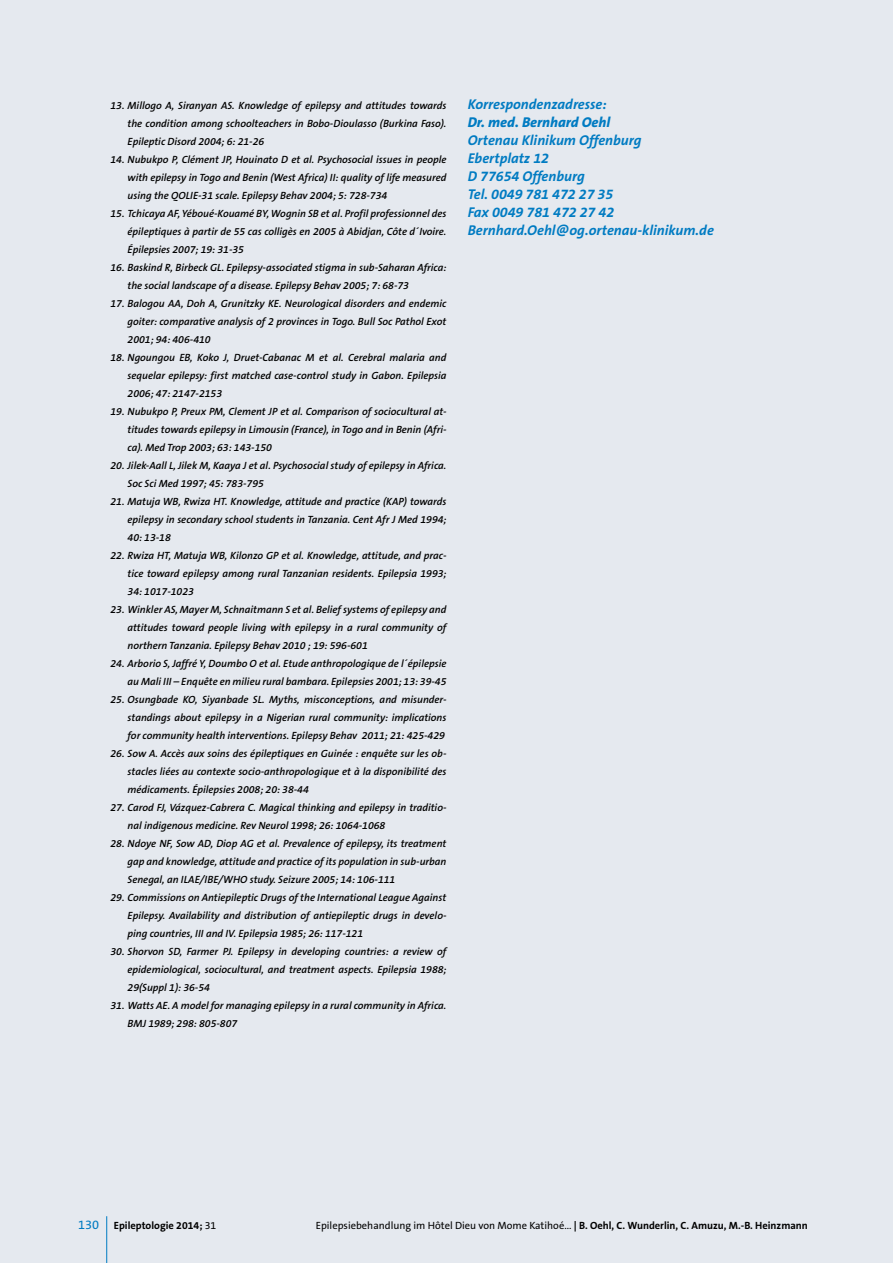
<style>
.page{position:relative;width:893px;height:1263px;background:#e5e9ef}
.page>*{position:absolute;margin:0;border:0;box-sizing:border-box;transform-origin:0 0}
.t1{font:italic 700 14.25px/18px "The Sans B7";color:#007bc2}
.t2{font:italic 800 14.25px "The Sans B8";color:#007bc2}
.t3{font:italic 600 10.5px/18px "The Sans B6";color:#000;text-align:justify}
.t4{font:10.5px "The Sans B5 Plain";color:#000}
.t5{font:700 10.5px "The Sans B7";color:#000}
.s1{font-family:"The Sans B5 Plain";font-weight:400;font-size:12.75px;color:#007bc2}
.s2{font-family:"The Sans B5 Plain";font-weight:400}
.s3{font-family:"The Sans B7";font-weight:700}
</style>
<div class="page">
<hr style="left:106px;top:1216px;width:1px;height:47px;background:#007bc2">
<p class="t3" style="left:128px;top:97px;width:320px;text-indent:-17px">13. Millogo A, Siranyan AS. Knowledge of epilepsy and attitudes towards the condition among schoolteachers in Bobo-Dioulasso (Burkina Faso).<br>Epileptic Disord 2004; 6: 21-26</p>
<p class="t3" style="left:128px;top:151px;width:320px;text-indent:-17px">14. Nubukpo P, Clément JP, Houinato D et al. Psychosocial issues in people with epilepsy in Togo and Benin (West Africa) II: quality of life measured using the QOLIE-31 scale. Epilepsy Behav 2004; 5: 728-734</p>
<p class="t3" style="left:128px;top:205px;width:320px;text-indent:-17px">15. Tchicaya AF, Yéboué-Kouamé BY, Wognin SB et al. Profil professionnel des épileptiques à partir de 55 cas colligès en 2005 à Abidjan, Côte d´Ivoire.<br>Épilepsies 2007; 19: 31-35</p>
<p class="t3" style="left:128px;top:259px;width:321px;text-indent:-17px">16. Baskind R, Birbeck GL. Epilepsy-associated stigma in sub-Saharan Africa: the social landscape of a disease. Epilepsy Behav 2005; 7: 68-73</p>
<p class="t3" style="left:128px;top:295px;width:320px;text-indent:-17px">17. Balogou AA, Doh A, Grunitzky KE. Neurological disorders and endemic goiter: comparative analysis of 2 provinces in Togo. Bull Soc Pathol Exot 2001; 94: 406-410</p>
<p class="t3" style="left:128px;top:349px;width:320px;text-indent:-17px">18. Ngoungou EB, Koko J, Druet-Cabanac M et al. Cerebral malaria and sequelar epilepsy: first matched case-control study in Gabon. Epilepsia 2006; 47: 2147-2153</p>
<p class="t3" style="left:128px;top:403px;width:320px;text-indent:-17px">19. Nubukpo P, Preux PM, Clement JP et al. Comparison of sociocultural at&shy;titudes towards epilepsy in Limousin (France), in Togo and in Benin (Afri&shy;ca). Med Trop 2003; 63: 143-150</p>
<p class="t3" style="left:128px;top:457px;width:320px;text-indent:-17px">20. Jilek-Aall L, Jilek M, Kaaya J et al. Psychosocial study of epilepsy in Africa.<br>Soc Sci Med 1997; 45: 783-795</p>
<p class="t3" style="left:128px;top:493px;width:321px;text-indent:-17px">21. Matuja WB, Rwiza HT. Knowledge, attitude and practice (KAP) towards epilepsy in secondary school students in Tanzania. Cent Afr J Med 1994; 40: 13-18</p>
<p class="t3" style="left:128px;top:547px;width:321px;text-indent:-17px">22. Rwiza HT, Matuja WB, Kilonzo GP et al. Knowledge, attitude, and prac&shy;tice toward epilepsy among rural Tanzanian residents. Epilepsia 1993; 34: 1017-1023</p>
<p class="t3" style="left:128px;top:601px;width:320px;text-indent:-17px">23. Winkler AS, Mayer M, Schnaitmann S et al. Belief systems of epilepsy and attitudes toward people living with epilepsy in a rural community of northern Tanzania. Epilepsy Behav 2010 ; 19: 596-601</p>
<p class="t3" style="left:111px;top:655px;width:337px;text-align:right">24. Arborio S, Jaffré Y, Doumbo O et al. Etude anthropologique de l´épilepsie au Mali III – Enquête en milieu rural bambara. Epilepsies 2001; 13: 39-45</p>
<p class="t3" style="left:128px;top:691px;width:320px;text-indent:-17px">25. Osungbade KO, Siyanbade SL. Myths, misconceptions, and misunder&shy;standings about epilepsy in a Nigerian rural community: implications for community health interventions. Epilepsy Behav 2011; 21: 425-429</p>
<p class="t3" style="left:128px;top:745px;width:320px;text-indent:-17px">26. Sow A. Accès aux soins des épileptiques en Guinée : enquête sur les ob&shy;stacles liées au contexte socio-anthropologique et à la disponibilité des médicaments. Épilepsies 2008; 20: 38-44</p>
<p class="t3" style="left:128px;top:799px;width:320px;text-indent:-17px">27. Carod FJ, Vázquez-Cabrera C. Magical thinking and epilepsy in traditio&shy;nal indigenous medicine. Rev Neurol 1998; 26: 1064-1068</p>
<p class="t3" style="left:128px;top:835px;width:320px;text-indent:-17px">28. Ndoye NF, Sow AD, Diop AG et al. Prevalence of epilepsy, its treatment gap and knowledge, attitude and practice of its population in sub-urban Senegal, an ILAE/IBE/WHO study. Seizure 2005; 14: 106-111</p>
<p class="t3" style="left:128px;top:889px;width:320px;text-indent:-17px">29. Commissions on Antiepileptic Drugs of the International League Against Epilepsy. Availability and distribution of antiepileptic drugs in develo&shy;ping countries, III and IV. Epilepsia 1985; 26: 117-121</p>
<p class="t3" style="left:128px;top:943px;width:321px;text-indent:-17px">30. Shorvon SD, Farmer PJ. Epilepsy in developing countries: a review of epidemiological, sociocultural, and treatment aspects. Epilepsia 1988; 29(Suppl 1): 36-54</p>
<p class="t3" style="left:128px;top:997px;width:320px;text-indent:-17px">31. Watts AE. A model for managing epilepsy in a rural community in Africa.<br>BMJ 1989; 298: 805-807</p>
<h1 class="t1" style="left:468px;top:96px;width:140px">Korrespondenzadresse:</h1>
<h1 class="t2" style="left:468px;top:115px;width:144px">Dr. med. Bernhard Oehl</h1>
<h1 class="t1" style="left:468px;top:132px;width:248px">Ortenau Klinikum Offenburg<br>Ebertplatz 12<br>D 77654 Offenburg<br>Tel. 0049 781 472 27 35<br>Fax 0049 781 472 27 42<br>Bernhard.Oehl@og.ortenau-klinikum.de</h1>
<p class="t5" style="left:78px;top:1220px;width:140px"><span class="s1">130</span> Epileptologie 2014; <span class="s2">31</span></p>
<p class="t4" style="left:316px;top:1220px;width:494px">Epilepsiebehandlung im Hôtel Dieu von Mome Katihoé... <span class="s3">| B. Oehl, C. Wunderlin, C. Amuzu, M.-B. Heinzmann</span></p>
</div>
